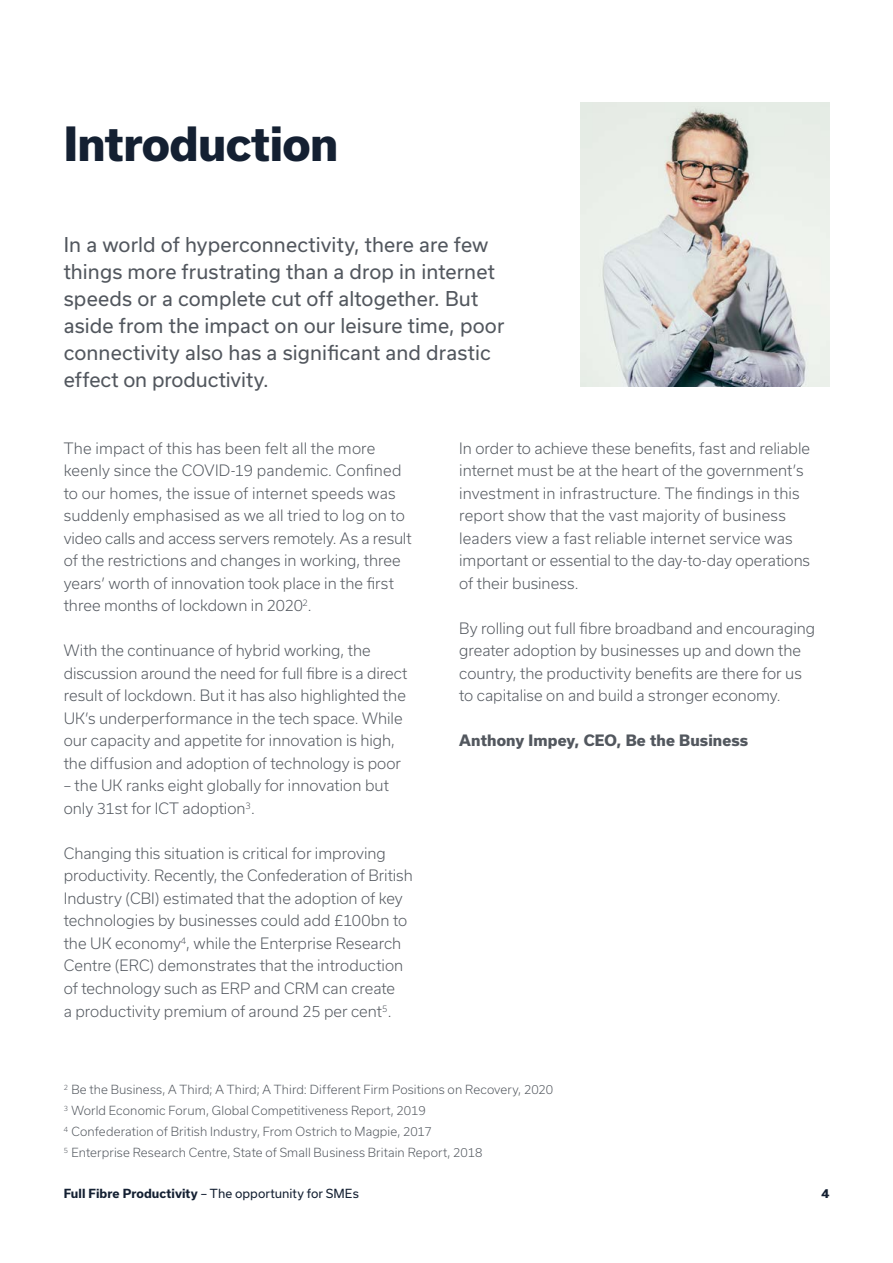
<style>
.page{position:relative;width:893px;height:1263px;background:#fff}
.page>*{position:absolute;margin:0;border:0;box-sizing:border-box;transform-origin:0 0}
.t1{font:800 45px "Usual";letter-spacing:-.015em;color:#142032}
.t2{font:19.5px/27px "Usual";letter-spacing:.005em;color:#52575e}
.t3{font:300 15px/22.5px "Usual";color:#52575e}
.t4{font:800 15px "Usual";letter-spacing:.005em;color:#52575e}
.t5{font:300 12px/21px "Usual";letter-spacing:.01em;color:#52575e}
.t6{font:12px "Usual";letter-spacing:.005em;color:#142032}
.t7{font:800 12px "Usual";color:#142032}
.s1{font-weight:700}
</style>
<div class="page">
<img style="left:580px;top:102px;width:249px;height:285px">
<h1 class="t1" style="left:64px;top:118px;width:276px">Introduction</h1>
<p class="t2" style="left:64px;top:231px;width:442px">In a world of hyperconnectivity, there are few things more frustrating than a drop in internet speeds or a complete cut off altogether. But aside from the impact on our leisure time, poor connectivity also has a significant and drastic effect on productivity.</p>
<p class="t3" style="left:64px;top:437px;width:349px">The impact of this has been felt all the more keenly since the COVID-19 pandemic. Confined to our homes, the issue of internet speeds was suddenly emphasised as we all tried to log on to video calls and access servers remotely. As a result of the restrictions and changes in working, three years’ worth of innovation took place in the first three months of lockdown in 2020<sup>2</sup>.</p>
<p class="t3" style="left:64px;top:639px;width:345px">With the continuance of hybrid working, the discussion around the need for full fibre is a direct result of lockdown. But it has also highlighted the UK’s underperformance in the tech space. While our capacity and appetite for innovation is high, the diffusion and adoption of technology is poor</p>
<p class="t3" style="left:64px;top:774px;width:327px">– the UK ranks eight globally for innovation but only 31st for ICT adoption<sup>3</sup>.</p>
<p class="t3" style="left:64px;top:842px;width:350px">Changing this situation is critical for improving productivity. Recently, the Confederation of British Industry (CBI) estimated that the adoption of key technologies by businesses could add £100bn to the UK economy<sup>4</sup>, while the Enterprise Research Centre (ERC) demonstrates that the introduction of technology such as ERP and CRM can create<br>a productivity premium of around 25 per cent<sup>5</sup>.</p>
<p class="t3" style="left:459px;top:437px;width:352px">In order to achieve these benefits, fast and reliable internet must be at the heart of the government’s investment in infrastructure. The findings in this report show that the vast majority of business leaders view a fast reliable internet service was important or essential to the day-to-day operations of their business.</p>
<p class="t3" style="left:459px;top:617px;width:357px">By rolling out full fibre broadband and encouraging greater adoption by businesses up and down the country, the productivity benefits are there for us to capitalise on and build a stronger economy.</p>
<p class="t4" style="left:459px;top:732px;width:291px">Anthony Impey, CEO, Be the Business</p>
<p class="t5" style="left:64px;top:1079px;width:491px"><sup>2</sup> Be the Business, A Third; A Third; A Third: Different Firm Positions on Recovery, 2020<br><sup>3</sup> World Economic Forum, Global Competitiveness Report, 2019<br><sup>4</sup> Confederation of British Industry, From Ostrich to Magpie, 2017<br><sup>5</sup> Enterprise Research Centre, State of Small Business Britain Report, 2018</p>
<p class="t6" style="left:64px;top:1186px;width:297px"><span class="s1">Full Fibre Productivity</span> – The opportunity for SMEs</p>
<p class="t7" style="left:821px;top:1186px;width:9px">4</p>
</div>
